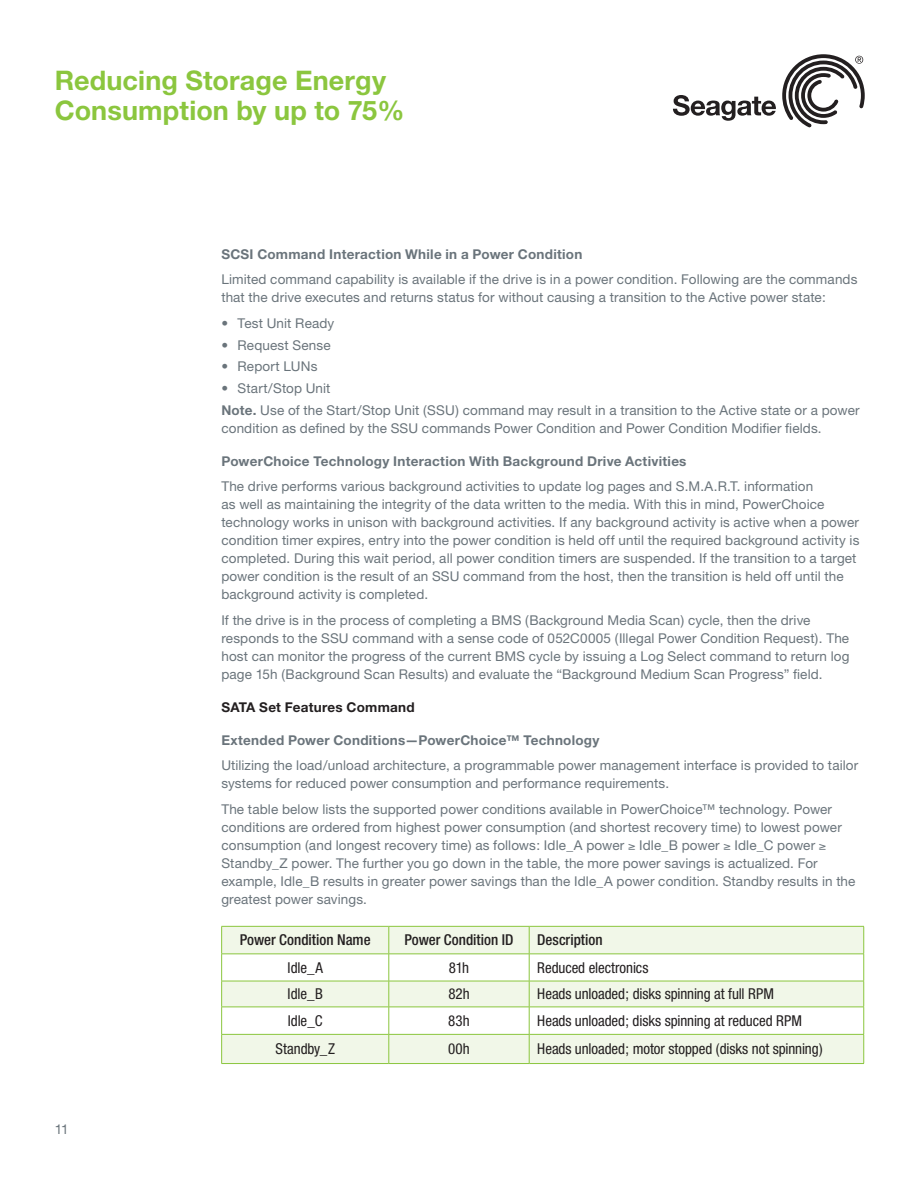
<style>
.page{position:relative;width:918px;height:1188px;background:#fff}
.page>*{position:absolute;margin:0;border:0;box-sizing:border-box;transform-origin:0 0}
.WP_Title_2-Line{font:700 27px/30px "Helvetica Neue";letter-spacing:.005em;color:#8bc63e}
.Table_Spec{font:condensed 15px "Helvetica Neue";letter-spacing:-.005em;color:#231f20}
.Table_Spec-2{font:500 condensed 15px "Helvetica Neue";color:#231f20}
.Body_Copy{font:13.5px/18px "Helvetica Neue";letter-spacing:.01em;color:#6a747b}
.Subhead{font:700 13.5px "Helvetica Neue";letter-spacing:.02em;color:#6a747b}
.Bullet_Copy{font:13.5px "Helvetica Neue";letter-spacing:.01em;color:#6a747b}
.Subhead-B{font:700 13.5px "Helvetica Neue";letter-spacing:.015em;color:#6a747b}
.Subhead-2{font:700 13.5px "Helvetica Neue";letter-spacing:.015em;color:#231f20}
.s1{font-weight:700}
</style>
<div class="page">
<svg style="left:222px;top:927px;width:641px;height:136px;fill:#f1f7e8"></svg>
<hr style="left:221px;top:926px;width:168px;height:1px;background:#8bc63e">
<hr style="left:389px;top:926px;width:140px;height:1px;background:#8bc63e">
<hr style="left:529px;top:926px;width:335px;height:1px;background:#8bc63e">
<hr style="left:221px;top:954px;width:168px;height:1px;background:#8bc63e">
<hr style="left:389px;top:954px;width:140px;height:1px;background:#8bc63e">
<hr style="left:529px;top:954px;width:335px;height:1px;background:#8bc63e">
<svg style="left:221px;top:927px;width:1px;height:136px"></svg>
<hr style="left:221px;top:981px;width:168px;height:1px;background:#8bc63e">
<hr style="left:221px;top:1007px;width:168px;height:1px;background:#8bc63e">
<hr style="left:221px;top:1034px;width:168px;height:1px;background:#8bc63e">
<hr style="left:221px;top:1063px;width:168px;height:1px;background:#8bc63e">
<svg style="left:389px;top:927px;width:1px;height:136px"></svg>
<hr style="left:389px;top:981px;width:140px;height:1px;background:#8bc63e">
<hr style="left:529px;top:981px;width:335px;height:1px;background:#8bc63e">
<hr style="left:389px;top:1007px;width:140px;height:1px;background:#8bc63e">
<hr style="left:529px;top:1007px;width:335px;height:1px;background:#8bc63e">
<hr style="left:389px;top:1034px;width:140px;height:1px;background:#8bc63e">
<hr style="left:529px;top:1034px;width:335px;height:1px;background:#8bc63e">
<svg style="left:529px;top:927px;width:1px;height:136px"></svg>
<svg style="left:863px;top:927px;width:1px;height:136px"></svg>
<hr style="left:389px;top:1063px;width:140px;height:1px;background:#8bc63e">
<hr style="left:529px;top:1063px;width:335px;height:1px;background:#8bc63e">
<svg style="left:673px;top:95px;width:103px;height:26px"></svg>
<svg style="left:782px;top:54px;width:83px;height:74px"></svg>
<p class="WP_Title_2-Line" style="left:55px;top:65px;width:351px">Reducing Storage Energy<br>Consumption by up to 75%</p>
<p class="Subhead" style="left:221px;top:246px;width:362px">SCSI Command Interaction While in a Power Condition</p>
<p class="Body_Copy" style="left:221px;top:270px;width:638px">Limited command capability is available if the drive is in a power condition. Following are the commands that the drive executes and returns status for without causing a transition to the Active power state:</p>
<p class="Bullet_Copy" style="left:221px;top:315px;width:114px">• Test Unit Ready</p>
<p class="Bullet_Copy" style="left:221px;top:337px;width:111px">• Request Sense</p>
<p class="Bullet_Copy" style="left:221px;top:359px;width:98px">• Report LUNs</p>
<p class="Bullet_Copy" style="left:221px;top:380px;width:111px">• Start/Stop Unit</p>
<p class="Body_Copy" style="left:221px;top:401px;width:640px"><span class="s1">Note.</span> Use of the Start/Stop Unit (SSU) command may result in a transition to the Active state or a power condition as defined by the SSU commands Power Condition and Power Condition Modifier fields.</p>
<p class="Subhead" style="left:221px;top:453px;width:467px">PowerChoice Technology Interaction With Background Drive Activities</p>
<p class="Body_Copy" style="left:221px;top:477px;width:640px">The drive performs various background activities to update log pages and S.M.A.R.T. information<br>as well as maintaining the integrity of the data written to the media. With this in mind, PowerChoice technology works in unison with background activities. If any background activity is active when a power condition timer expires, entry into the power condition is held off until the required background activity is completed. During this wait period, all power condition timers are suspended. If the transition to a target power condition is the result of an SSU command from the host, then the transition is held off until the background activity is completed.</p>
<p class="Body_Copy" style="left:221px;top:611px;width:630px">If the drive is in the process of completing a BMS (Background Media Scan) cycle, then the drive responds to the SSU command with a sense code of 052C0005 (Illegal Power Condition Request). The host can monitor the progress of the current BMS cycle by issuing a Log Select command to return log page 15h (Background Scan Results) and evaluate the “Background Medium Scan Progress” field.</p>
<p class="Subhead-2" style="left:221px;top:699px;width:195px">SATA Set Features Command</p>
<p class="Subhead-B" style="left:221px;top:732px;width:379px">Extended Power Conditions—PowerChoice™ Technology</p>
<p class="Body_Copy" style="left:221px;top:756px;width:638px">Utilizing the load/unload architecture, a programmable power management interface is provided to tailor systems for reduced power consumption and performance requirements.</p>
<p class="Body_Copy" style="left:221px;top:800px;width:636px">The table below lists the supported power conditions available in PowerChoice™ technology. Power conditions are ordered from highest power consumption (and shortest recovery time) to lowest power consumption (and longest recovery time) as follows: Idle_A power ≥ Idle_B power ≥ Idle_C power ≥ Standby_Z power. The further you go down in the table, the more power savings is actualized. For example, Idle_B results in greater power savings than the Idle_A power condition. Standby results in the greatest power savings.</p>
<p class="Bullet_Copy" style="left:55px;top:1121px;width:15px">11</p>
<p class="Table_Spec-2" style="left:240px;top:931px;width:132px">Power Condition Name</p>
<p class="Table_Spec-2" style="left:404px;top:931px;width:111px">Power Condition ID</p>
<p class="Table_Spec-2" style="left:537px;top:931px;width:67px">Description</p>
<p class="Table_Spec" style="left:288px;top:959px;width:37px">Idle_A</p>
<p class="Table_Spec" style="left:449px;top:959px;width:22px">81h</p>
<p class="Table_Spec" style="left:537px;top:959px;width:113px">Reduced electronics</p>
<p class="Table_Spec" style="left:288px;top:985px;width:37px">Idle_B</p>
<p class="Table_Spec" style="left:448px;top:985px;width:23px">82h</p>
<p class="Table_Spec" style="left:537px;top:985px;width:238px">Heads unloaded; disks spinning at full RPM</p>
<p class="Table_Spec" style="left:288px;top:1012px;width:36px">Idle_C</p>
<p class="Table_Spec" style="left:448px;top:1012px;width:23px">83h</p>
<p class="Table_Spec" style="left:537px;top:1012px;width:266px">Heads unloaded; disks spinning at reduced RPM</p>
<p class="Table_Spec" style="left:275px;top:1040px;width:61px">Standby_Z</p>
<p class="Table_Spec" style="left:448px;top:1040px;width:23px">00h</p>
<p class="Table_Spec" style="left:537px;top:1040px;width:287px">Heads unloaded; motor stopped (disks not spinning)</p>
</div>
